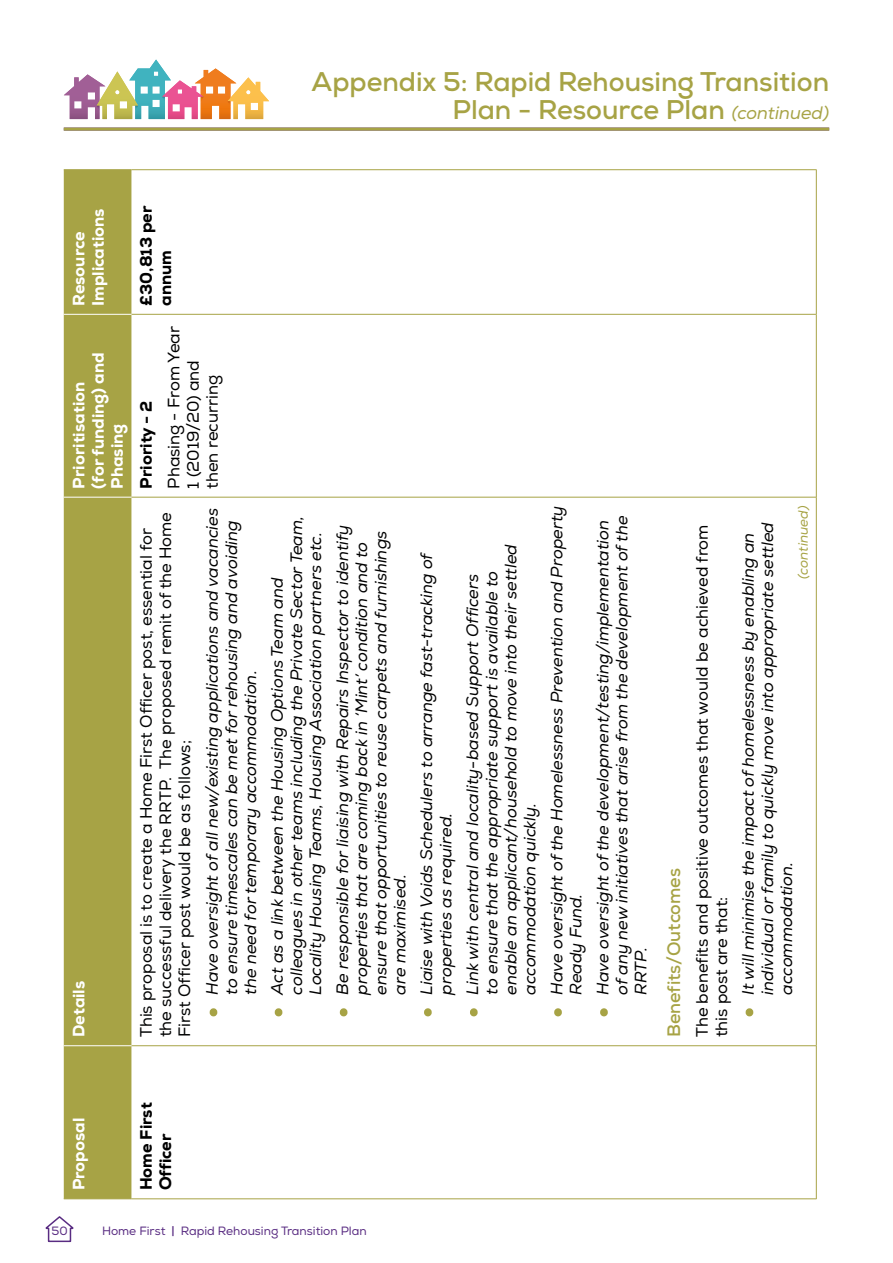
<style>
.page{position:relative;width:893px;height:1263px;background:#fff}
.page>*{position:absolute;margin:0;border:0;box-sizing:border-box;transform-origin:0 0}
.t1{font:700 27px/28.5px "Nexa";color:#a7a345;text-align:right}
.t2{font:700 18px "Nexa";color:#a7a345}
.t3{font:italic 16.5px/19.2px "Nexa";color:#000}
.t4{font:16.5px/19.2px "Nexa";color:#010202}
.t5{font:16.5px/19.2px "Nexa";color:#000}
.t6{font:800 16.5px/19.2px "Nexa";color:#fff}
.t7{font:800 16.5px/19.2px "Nexa";color:#000}
.t8{font:italic 13.5px "Nexa";color:#a7a345}
.t9{font:12px "Nexa";color:#592c82}
.s1{font-weight:400;font-style:italic;font-size:18px}
.s2{font-weight:900;font-style:normal;color:#a7a345}
.s3{font-weight:700}
</style>
<div class="page">
<svg style="left:45px;top:1216px;width:29px;height:27px"></svg>
<svg style="left:64px;top:60px;width:205px;height:59px"></svg>
<hr style="left:64px;top:128px;width:765px;height:3px;background:#a7a345">
<div style="left:64px;top:170px;width:67px;height:1028px;background:#a7a345"></div>
<hr style="left:64px;top:1198px;width:67px;height:1px;background:#a7a345">
<hr style="left:64px;top:169px;width:67px;height:1px;background:#a7a345">
<hr style="left:131px;top:1198px;width:685px;height:1px;background:#a7a345">
<hr style="left:131px;top:1045px;width:685px;height:1px;background:#a7a345">
<hr style="left:131px;top:497px;width:685px;height:1px;background:#a7a345">
<hr style="left:131px;top:314px;width:685px;height:1px;background:#a7a345">
<hr style="left:131px;top:169px;width:685px;height:1px;background:#a7a345">
<hr style="left:816px;top:1046px;width:1px;height:153px;background:#a7a345">
<hr style="left:816px;top:497px;width:1px;height:549px;background:#a7a345">
<hr style="left:816px;top:314px;width:1px;height:183px;background:#a7a345">
<hr style="left:816px;top:169px;width:1px;height:145px;background:#a7a345">
<hr style="left:64px;top:1045px;width:67px;height:1px;background:#fff">
<hr style="left:64px;top:497px;width:67px;height:1px;background:#fff">
<hr style="left:64px;top:314px;width:67px;height:1px;background:#fff">
<div style="left:210px;top:1008px;width:7px;height:8px;border:3px solid #a7a345;border-radius:50%"></div>
<div style="left:275px;top:1008px;width:7px;height:8px;border:3px solid #a7a345;border-radius:50%"></div>
<div style="left:340px;top:1008px;width:7px;height:8px;border:3px solid #a7a345;border-radius:50%"></div>
<div style="left:424px;top:1008px;width:8px;height:8px;border:3px solid #a7a345;border-radius:50%"></div>
<div style="left:470px;top:1008px;width:8px;height:8px;border:3px solid #a7a345;border-radius:50%"></div>
<div style="left:554px;top:1008px;width:8px;height:8px;border:3px solid #a7a345;border-radius:50%"></div>
<div style="left:600px;top:1008px;width:8px;height:8px;border:3px solid #a7a345;border-radius:50%"></div>
<div style="left:746px;top:1008px;width:7px;height:8px;border:3px solid #a7a345;border-radius:50%"></div>
<h1 class="t1" style="left:312px;top:67px;width:519px">Appendix 5: Rapid Rehousing Transition<br>Plan - Resource Plan <span class="s1">(continued)</span></h1>
<p class="t6" style="left:69px;top:306px;width:99px;rotate:-90deg">Resource<br>Implications</p>
<p class="t6" style="left:69px;top:489px;width:138px;rotate:-90deg">Prioritisation (for funding) and<br>Phasing</p>
<p class="t6" style="left:69px;top:1037px;width:58px;rotate:-90deg">Details</p>
<p class="t7" style="left:137px;top:306px;width:102px;rotate:-90deg">£30,813 per annum</p>
<p class="t7" style="left:137px;top:489px;width:90px;rotate:-90deg">Priority - 2</p>
<p class="t5" style="left:165px;top:489px;width:164px;rotate:-90deg">Phasing - From Year<br>1 (2019/20) and then recurring</p>
<p class="t4" style="left:137px;top:1037px;width:527px;rotate:-90deg">This proposal is to create a Home First Officer post, essential for the successful delivery the RRTP. The proposed remit of the Home<br>First Officer post would be as follows;</p>
<p class="t3" style="left:203px;top:995px;width:488px;text-indent:-21px;rotate:-90deg"><span class="s2">•</span> Have oversight of all new/existing applications and vacancies to ensure timescales can be met for rehousing and avoiding the need for temporary accommodation.</p>
<p class="t3" style="left:268px;top:995px;width:480px;text-indent:-21px;rotate:-90deg"><span class="s2">•</span> Act as a link between the Housing Options Team and colleagues in other teams including the Private Sector Team,<br>Locality Housing Teams, Housing Association partners etc.</p>
<p class="t3" style="left:333px;top:995px;width:471px;text-indent:-21px;rotate:-90deg"><span class="s2">•</span> Be responsible for liaising with Repairs Inspector to identify properties that are coming back in ‘Mint’ condition and to ensure that opportunities to reuse carpets and furnishings are maximised.</p>
<p class="t3" style="left:417px;top:995px;width:444px;text-indent:-21px;rotate:-90deg"><span class="s2">•</span> Liaise with Voids Schedulers to arrange fast-tracking of properties as required.</p>
<p class="t3" style="left:463px;top:995px;width:452px;text-indent:-21px;rotate:-90deg"><span class="s2">•</span> Link with central and locality-based Support Officers<br>to ensure that the appropriate support is available to enable an applicant/household to move into their settled accommodation quickly.</p>
<p class="t3" style="left:547px;top:995px;width:490px;text-indent:-21px;rotate:-90deg"><span class="s2">•</span> Have oversight of the Homelessness Prevention and Property<br>Ready Fund.</p>
<p class="t3" style="left:593px;top:995px;width:481px;text-indent:-21px;rotate:-90deg"><span class="s2">•</span> Have oversight of the development/testing/implementation of any new initiatives that arise from the development of the<br>RRTP.</p>
<p class="t2" style="left:662px;top:1037px;width:171px;rotate:-90deg">Benefits/Outcomes</p>
<p class="t8" style="left:795px;top:579px;width:76px;rotate:-90deg">(continued)</p>
<p class="t5" style="left:693px;top:1037px;width:514px;rotate:-90deg">The benefits and positive outcomes that would be achieved from this post are that:</p>
<p class="t3" style="left:739px;top:995px;width:474px;text-indent:-21px;rotate:-90deg"><span class="s2">•</span> It will minimise the impact of homelessness by enabling an individual or family to quickly move into appropriate settled accommodation.</p>
<p class="t6" style="left:69px;top:1190px;width:74px;rotate:-90deg">Proposal</p>
<p class="t7" style="left:137px;top:1190px;width:89px;rotate:-90deg">Home First<br>Officer</p>
<p class="t9" style="left:51px;top:1223px;width:18px">50</p>
<p class="t9" style="left:102px;top:1223px;width:266px">Home First <span class="s3">|</span> Rapid Rehousing Transition Plan</p>
</div>
